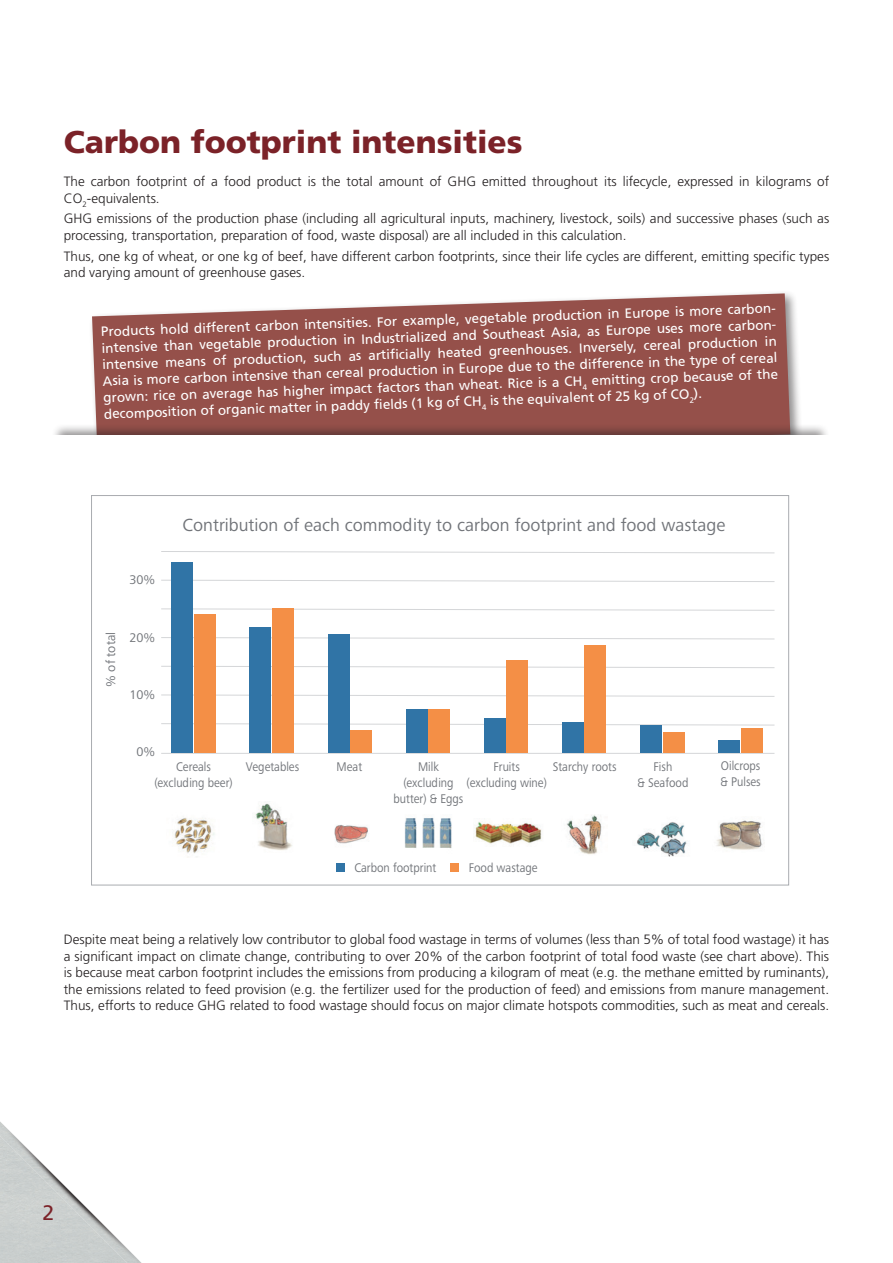
<style>
.page{position:relative;width:893px;height:1263px;background:#fff}
.page>*{position:absolute;margin:0;border:0;box-sizing:border-box;transform-origin:0 0}
.Titre_1{font:900 31.5px "Frutiger";color:#7b2228}
.t1{font:21px "Frutiger";color:#7b2228}
.t2{font:18.15px "Frutiger Next Pro";color:#717479}
.Body_copy{font:300 13.5px/16.5px "Frutiger";color:#231f20}
.Body_copy-2{font:13.5px/16.5px "Frutiger";color:#fff}
.t3{font:13.05px/15.6px "Frutiger Next Pro";color:#717479;text-align:center;scale:.9 1}
.t4{font:13.05px "Frutiger Next Pro";color:#717479}
</style>
<div class="page">
<div style="left:89px;top:290px;width:713px;height:180px;background:#231f20;opacity:.5"></div>
<svg style="left:92px;top:293px;width:698px;height:130px;background:#9e605b"></svg>
<div style="left:51px;top:423px;width:779px;height:36px;background:#231f20;opacity:.5"></div>
<div style="left:21px;top:436px;width:840px;height:45px;background:#fff"></div>
<img style="left:0;top:1122px;width:142px;height:141px">
<svg style="left:161px;top:723px;width:613px;height:2px"></svg>
<svg style="left:161px;top:694px;width:613px;height:3px"></svg>
<svg style="left:161px;top:666px;width:613px;height:2px"></svg>
<svg style="left:161px;top:637px;width:613px;height:2px"></svg>
<svg style="left:161px;top:608px;width:613px;height:3px"></svg>
<svg style="left:161px;top:580px;width:613px;height:2px"></svg>
<svg style="left:161px;top:551px;width:613px;height:2px"></svg>
<hr style="left:161px;top:753px;width:613px;height:1px;background:#a9acb0">
<div style="left:194px;top:614px;width:21px;height:139px;background:#f48f46"></div>
<div style="left:172px;top:563px;width:21px;height:190px;background:#3074a6"></div>
<div style="left:585px;top:646px;width:21px;height:107px;background:#f48f46"></div>
<div style="left:562px;top:722px;width:21px;height:31px;background:#3074a6"></div>
<div style="left:741px;top:729px;width:21px;height:24px;background:#f48f46"></div>
<div style="left:718px;top:740px;width:22px;height:13px;background:#3074a6"></div>
<div style="left:507px;top:661px;width:21px;height:92px;background:#f48f46"></div>
<div style="left:484px;top:718px;width:21px;height:35px;background:#3074a6"></div>
<div style="left:350px;top:731px;width:22px;height:22px;background:#f48f46"></div>
<div style="left:328px;top:634px;width:21px;height:119px;background:#3074a6"></div>
<div style="left:663px;top:732px;width:21px;height:21px;background:#f48f46"></div>
<div style="left:640px;top:725px;width:22px;height:28px;background:#3074a6"></div>
<div style="left:429px;top:709px;width:21px;height:44px;background:#f48f46"></div>
<div style="left:406px;top:709px;width:21px;height:44px;background:#3074a6"></div>
<div style="left:272px;top:608px;width:22px;height:145px;background:#f48f46"></div>
<div style="left:250px;top:628px;width:21px;height:125px;background:#3074a6"></div>
<div style="left:336px;top:863px;width:9px;height:9px;background:#3074a6"></div>
<div style="left:451px;top:863px;width:8px;height:9px;background:#f48f46"></div>
<img style="left:172px;top:818px;width:43px;height:36px">
<img style="left:566px;top:815px;width:36px;height:40px">
<img style="left:716px;top:820px;width:47px;height:30px">
<img style="left:255px;top:803px;width:37px;height:47px">
<img style="left:334px;top:825px;width:34px;height:19px">
<img style="left:637px;top:822px;width:50px;height:35px">
<img style="left:404px;top:817px;width:48px;height:32px">
<img style="left:475px;top:821px;width:67px;height:23px">
<p class="Titre_1" style="left:64px;top:122px;width:460px">Carbon footprint intensities</p>
<p class="Body_copy" style="left:64px;top:173px;width:767px">The carbon footprint of a food product is the total amount of GHG emitted throughout its lifecycle, expressed in kilograms of<br>CO<sub>2</sub>-equivalents.</p>
<p class="Body_copy" style="left:64px;top:211px;width:767px">GHG emissions of the production phase (including all agricultural inputs, machinery, livestock, soils) and successive phases (such as processing, transportation, preparation of food, waste disposal) are all included in this calculation.</p>
<p class="Body_copy" style="left:64px;top:248px;width:767px">Thus, one kg of wheat, or one kg of beef, have different carbon footprints, since their life cycles are different, emitting specific types and varying amount of greenhouse gases.</p>
<p class="Body_copy-2" style="left:101px;top:323px;width:679px;rotate:-2deg">Products hold different carbon intensities. For example, vegetable production in Europe is more carbon&shy;intensive than vegetable production in Industrialized and Southeast Asia, as Europe uses more carbon&shy;intensive means of production, such as artificially heated greenhouses. Inversely, cereal production in Asia is more carbon intensive than cereal production in Europe due to the difference in the type of cereal grown: rice on average has higher impact factors than wheat. Rice is a CH<sub>4</sub> emitting crop because of the decomposition of organic matter in paddy fields (1 kg of CH<sub>4</sub> is the equivalent of 25 kg of CO<sub>2</sub>).</p>
<p class="t4" style="left:129px;top:572px;width:27px">30%</p>
<p class="t4" style="left:103px;top:687px;width:57px;rotate:-90deg">% of total</p>
<p class="t4" style="left:129px;top:630px;width:27px">20%</p>
<p class="t4" style="left:129px;top:687px;width:27px">10%</p>
<p class="t2" style="left:182px;top:515px;width:544px">Contribution of each commodity to carbon footprint and food wastage</p>
<p class="t4" style="left:136px;top:745px;width:20px">0%</p>
<p class="t3" style="left:154px;top:759px;width:88px">Cereals (excluding beer)</p>
<p class="t3" style="left:553px;top:759px;width:72px">Starchy roots</p>
<p class="t3" style="left:720px;top:758px;width:46px;text-align:left">Oilcrops &amp; Pulses</p>
<p class="t3" style="left:246px;top:759px;width:61px">Vegetables</p>
<p class="t3" style="left:394px;top:759px;width:79px">Milk (excluding butter) &amp; Eggs</p>
<p class="t3" style="left:337px;top:759px;width:30px">Meat</p>
<p class="t3" style="left:637px;top:759px;width:58px">Fish<br>&amp; Seafood</p>
<p class="t3" style="left:467px;top:759px;width:91px">Fruits<br>(excluding wine)</p>
<p class="t3" style="left:354px;top:860px;width:93px">Carbon footprint</p>
<p class="t3" style="left:469px;top:860px;width:78px">Food wastage</p>
<p class="Body_copy" style="left:64px;top:932px;width:767px;text-align:justify">Despite meat being a relatively low contributor to global food wastage in terms of volumes (less than 5% of total food wastage) it has a significant impact on climate change, contributing to over 20% of the carbon footprint of total food waste (see chart above). This is because meat carbon footprint includes the emissions from producing a kilogram of meat (e.g. the methane emitted by ruminants), the emissions related to feed provision (e.g. the fertilizer used for the production of feed) and emissions from manure management.<br>Thus, efforts to reduce GHG related to food wastage should focus on major climate hotspots commodities, such as meat and cereals.</p>
<p class="t1" style="left:43px;top:1201px;width:13px">2</p>
</div>
